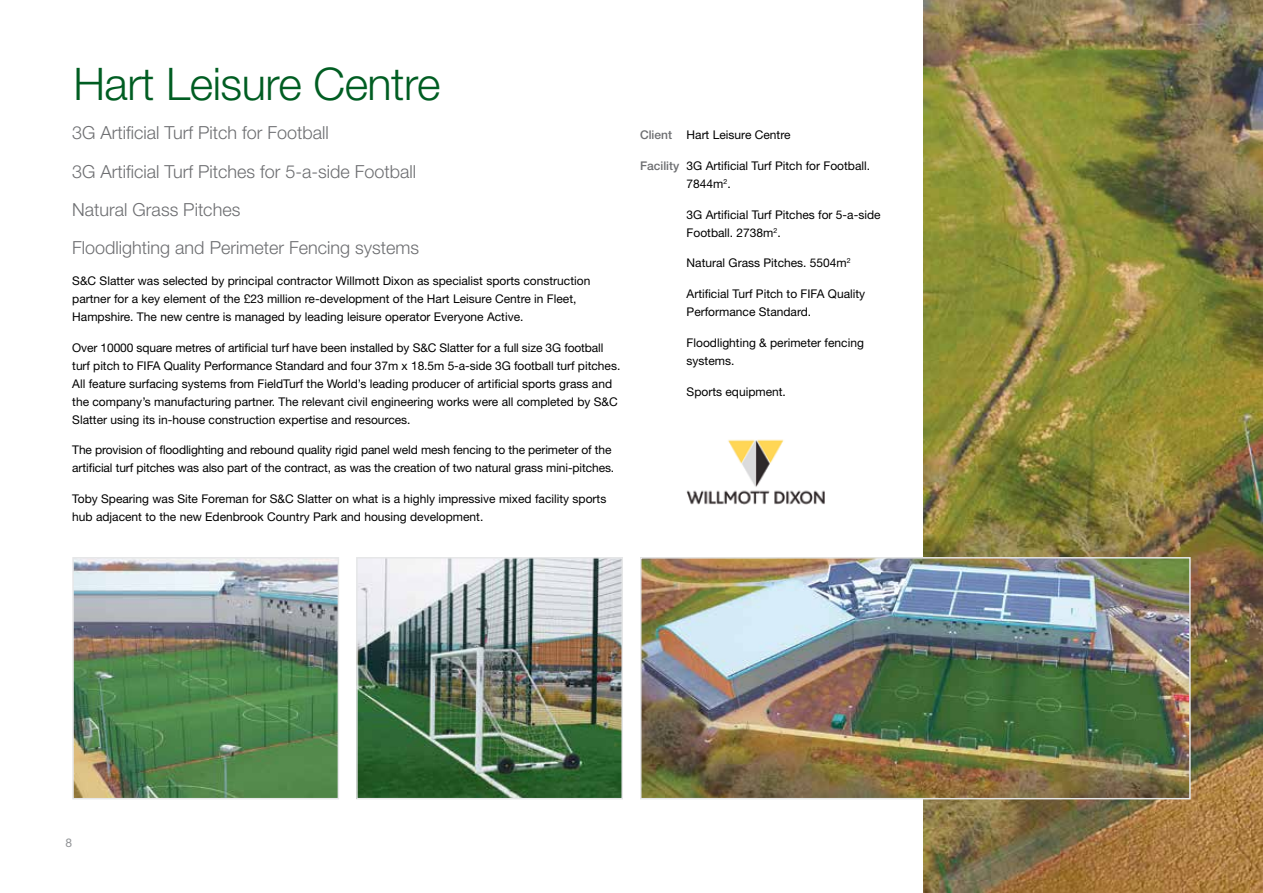
<style>
.page{position:relative;width:1263px;height:893px;background:#fff}
.page>*{position:absolute;margin:0;border:0;box-sizing:border-box;transform-origin:0 0}
.t1{font:300 45px "Helvetica Neue";letter-spacing:-.01em;color:#005d22}
.t2{font:300 18px/38.2px "Helvetica Neue";color:#6d6e71}
.t3{font:12px/18px "Helvetica Neue";color:#000}
.t4{font:500 12px "Helvetica Neue";color:#6d6e71}
.t5{font:12px "Helvetica Neue";color:#939598}
</style>
<div class="page">
<img style="left:924px;top:0;width:339px;height:893px">
<img style="left:75px;top:560px;width:261px;height:236px">
<div style="left:72px;top:557px;width:267px;height:242px;border:2px solid #e6e7e8"></div>
<img style="left:643px;top:560px;width:545px;height:236px">
<div style="left:640px;top:557px;width:551px;height:242px;border:2px solid #e6e7e8"></div>
<img style="left:359px;top:560px;width:261px;height:236px">
<div style="left:356px;top:557px;width:267px;height:242px;border:2px solid #e6e7e8"></div>
<img style="left:686px;top:439px;width:139px;height:66px">
<h1 class="t1" style="left:73px;top:57px;width:369px">Hart Leisure Centre</h1>
<h2 class="t2" style="left:72px;top:113px;width:348px">3G Artificial Turf Pitch for Football<br>3G Artificial Turf Pitches for 5-a-side Football Natural Grass Pitches<br>Floodlighting and Perimeter Fencing systems</h2>
<p class="t3" style="left:72px;top:271px;width:520px">S&amp;C Slatter was selected by principal contractor Willmott Dixon as specialist sports construction partner for a key element of the £23 million re-development of the Hart Leisure Centre in Fleet,<br>Hampshire. The new centre is managed by leading leisure operator Everyone Active.</p>
<p class="t3" style="left:72px;top:338px;width:550px">Over 10000 square metres of artificial turf have been installed by S&amp;C Slatter for a full size 3G football turf pitch to FIFA Quality Performance Standard and four 37m x 18.5m 5-a-side 3G football turf pitches.<br>All feature surfacing systems from FieldTurf the World’s leading producer of artificial sports grass and the company’s manufacturing partner. The relevant civil engineering works were all completed by S&amp;C Slatter using its in-house construction expertise and resources.</p>
<p class="t3" style="left:72px;top:441px;width:543px">The provision of floodlighting and rebound quality rigid panel weld mesh fencing to the perimeter of the artificial turf pitches was also part of the contract, as was the creation of two natural grass mini-pitches.</p>
<p class="t3" style="left:72px;top:490px;width:536px">Toby Spearing was Site Foreman for S&amp;C Slatter on what is a highly impressive mixed facility sports hub adjacent to the new Edenbrook Country Park and housing development.</p>
<p class="t4" style="left:640px;top:128px;width:34px">Client</p>
<p class="t4" style="left:640px;top:158px;width:41px">Facility</p>
<p class="t3" style="left:686px;top:126px;width:106px">Hart Leisure Centre</p>
<p class="t3" style="left:686px;top:156px;width:185px">3G Artificial Turf Pitch for Football.<br>7844m<sup>2</sup>.</p>
<p class="t3" style="left:686px;top:205px;width:196px">3G Artificial Turf Pitches for 5-a-side<br>Football. 2738m<sup>2</sup>.</p>
<p class="t3" style="left:686px;top:254px;width:166px">Natural Grass Pitches. 5504m<sup>2</sup></p>
<p class="t3" style="left:686px;top:285px;width:180px">Artificial Turf Pitch to FIFA Quality<br>Performance Standard.</p>
<p class="t3" style="left:686px;top:333px;width:179px">Floodlighting &amp; perimeter fencing systems.</p>
<p class="t3" style="left:686px;top:382px;width:101px">Sports equipment.</p>
<p class="t5" style="left:66px;top:836px;width:8px">8</p>
</div>
